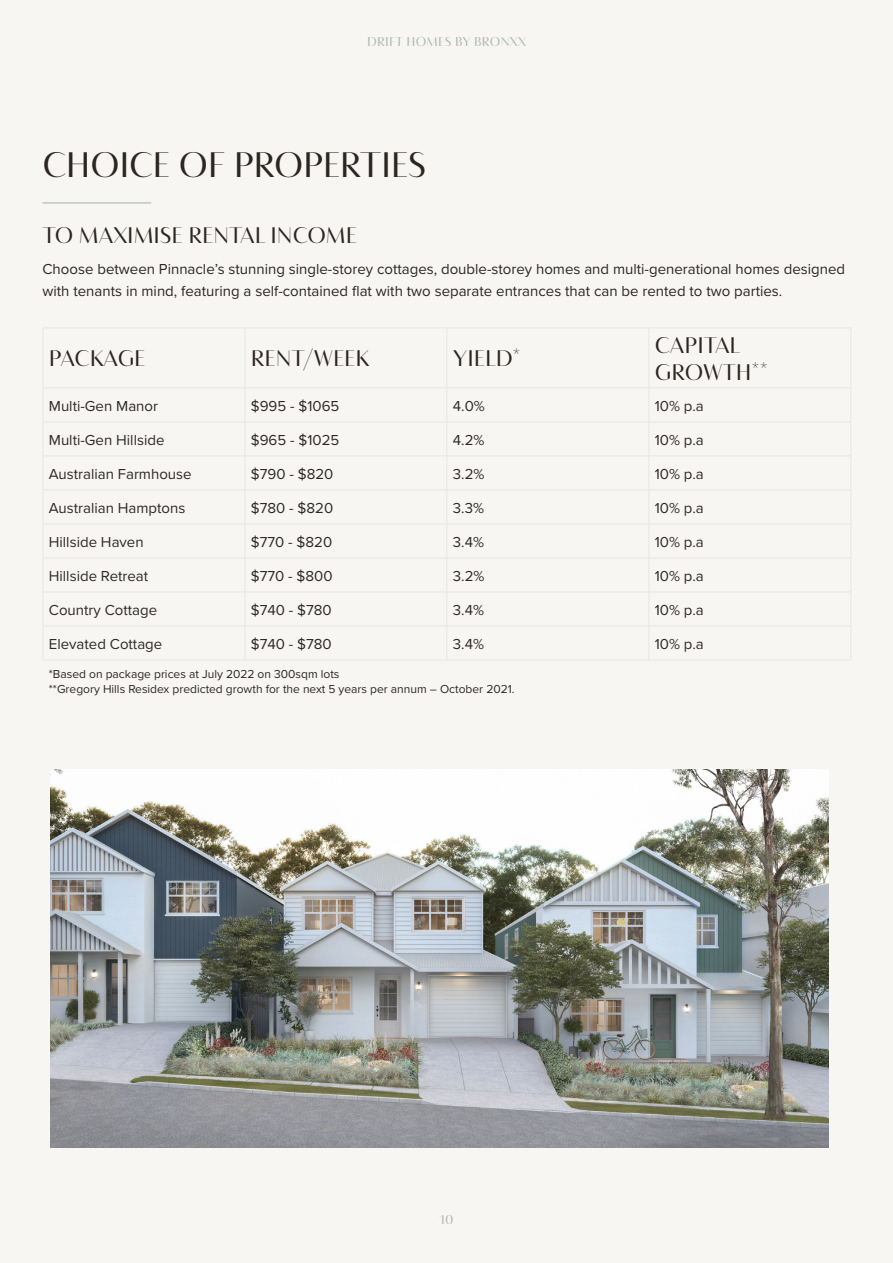
<style>
.page{position:relative;width:893px;height:1263px;background:#f8f6f3}
.page>*{position:absolute;margin:0;border:0;box-sizing:border-box;transform-origin:0 0}
.Sub_Header{font:33px "Bw Vivant";letter-spacing:-.01em;color:#2c2623}
.Data___Stats___Descr{font:21px/27px "Bw Vivant";color:#2c2623}
.Centred_Body_Text{font:15px "Proxima Nova";color:#2e2826}
.Centred_Body_Text-2{font:15px/22.5px "Proxima Nova";color:#2c2623}
.Footnotes{font:12px "Proxima Nova";color:#2e2826}
.Footnotes-2{font:12px "Proxima Nova";color:#2c2623}
.t1{font:12px "Bw Vivant";letter-spacing:.02em;color:#abb8b0}
</style>
<div class="page">
<hr style="left:43px;top:202px;width:108px;height:1px;background:#abb8b0">
<hr style="left:43px;top:328px;width:202px;height:1px;background:#e6e6e6">
<hr style="left:43px;top:328px;width:1px;height:59px;background:#e6e6e6">
<hr style="left:245px;top:328px;width:202px;height:1px;background:#e6e6e6">
<hr style="left:244px;top:328px;width:1px;height:59px;background:#e6e6e6">
<hr style="left:447px;top:328px;width:202px;height:1px;background:#e6e6e6">
<hr style="left:446px;top:328px;width:1px;height:59px;background:#e6e6e6">
<hr style="left:649px;top:328px;width:202px;height:1px;background:#e6e6e6">
<hr style="left:648px;top:328px;width:1px;height:59px;background:#e6e6e6">
<hr style="left:850px;top:328px;width:1px;height:59px;background:#e6e6e6">
<hr style="left:43px;top:387px;width:202px;height:1px;background:#e6e6e6">
<hr style="left:43px;top:388px;width:1px;height:33px;background:#e6e6e6">
<hr style="left:245px;top:387px;width:202px;height:1px;background:#e6e6e6">
<hr style="left:244px;top:388px;width:1px;height:33px;background:#e6e6e6">
<hr style="left:447px;top:387px;width:202px;height:1px;background:#e6e6e6">
<hr style="left:446px;top:388px;width:1px;height:33px;background:#e6e6e6">
<hr style="left:649px;top:387px;width:202px;height:1px;background:#e6e6e6">
<hr style="left:648px;top:388px;width:1px;height:33px;background:#e6e6e6">
<hr style="left:850px;top:388px;width:1px;height:33px;background:#e6e6e6">
<hr style="left:43px;top:421px;width:202px;height:1px;background:#e6e6e6">
<hr style="left:43px;top:422px;width:1px;height:33px;background:#e6e6e6">
<hr style="left:245px;top:421px;width:202px;height:1px;background:#e6e6e6">
<hr style="left:244px;top:422px;width:1px;height:33px;background:#e6e6e6">
<hr style="left:447px;top:421px;width:202px;height:1px;background:#e6e6e6">
<hr style="left:446px;top:422px;width:1px;height:33px;background:#e6e6e6">
<hr style="left:649px;top:421px;width:202px;height:1px;background:#e6e6e6">
<hr style="left:648px;top:422px;width:1px;height:33px;background:#e6e6e6">
<hr style="left:850px;top:422px;width:1px;height:33px;background:#e6e6e6">
<hr style="left:43px;top:455px;width:202px;height:1px;background:#e6e6e6">
<hr style="left:43px;top:456px;width:1px;height:33px;background:#e6e6e6">
<hr style="left:245px;top:455px;width:202px;height:1px;background:#e6e6e6">
<hr style="left:244px;top:456px;width:1px;height:33px;background:#e6e6e6">
<hr style="left:447px;top:455px;width:202px;height:1px;background:#e6e6e6">
<hr style="left:446px;top:456px;width:1px;height:33px;background:#e6e6e6">
<hr style="left:649px;top:455px;width:202px;height:1px;background:#e6e6e6">
<hr style="left:648px;top:456px;width:1px;height:33px;background:#e6e6e6">
<hr style="left:850px;top:456px;width:1px;height:33px;background:#e6e6e6">
<hr style="left:43px;top:489px;width:202px;height:1px;background:#e6e6e6">
<hr style="left:43px;top:490px;width:1px;height:34px;background:#e6e6e6">
<hr style="left:245px;top:489px;width:202px;height:1px;background:#e6e6e6">
<hr style="left:244px;top:490px;width:1px;height:34px;background:#e6e6e6">
<hr style="left:447px;top:489px;width:202px;height:1px;background:#e6e6e6">
<hr style="left:446px;top:490px;width:1px;height:34px;background:#e6e6e6">
<hr style="left:649px;top:489px;width:202px;height:1px;background:#e6e6e6">
<hr style="left:648px;top:490px;width:1px;height:34px;background:#e6e6e6">
<hr style="left:850px;top:490px;width:1px;height:34px;background:#e6e6e6">
<hr style="left:43px;top:524px;width:202px;height:1px;background:#e6e6e6">
<hr style="left:43px;top:524px;width:1px;height:34px;background:#e6e6e6">
<hr style="left:245px;top:524px;width:202px;height:1px;background:#e6e6e6">
<hr style="left:244px;top:524px;width:1px;height:34px;background:#e6e6e6">
<hr style="left:447px;top:524px;width:202px;height:1px;background:#e6e6e6">
<hr style="left:446px;top:524px;width:1px;height:34px;background:#e6e6e6">
<hr style="left:649px;top:524px;width:202px;height:1px;background:#e6e6e6">
<hr style="left:648px;top:524px;width:1px;height:34px;background:#e6e6e6">
<hr style="left:850px;top:524px;width:1px;height:34px;background:#e6e6e6">
<hr style="left:43px;top:558px;width:202px;height:1px;background:#e6e6e6">
<hr style="left:43px;top:558px;width:1px;height:34px;background:#e6e6e6">
<hr style="left:245px;top:558px;width:202px;height:1px;background:#e6e6e6">
<hr style="left:244px;top:558px;width:1px;height:34px;background:#e6e6e6">
<hr style="left:447px;top:558px;width:202px;height:1px;background:#e6e6e6">
<hr style="left:446px;top:558px;width:1px;height:34px;background:#e6e6e6">
<hr style="left:649px;top:558px;width:202px;height:1px;background:#e6e6e6">
<hr style="left:648px;top:558px;width:1px;height:34px;background:#e6e6e6">
<hr style="left:850px;top:558px;width:1px;height:34px;background:#e6e6e6">
<hr style="left:43px;top:592px;width:202px;height:1px;background:#e6e6e6">
<hr style="left:43px;top:592px;width:1px;height:34px;background:#e6e6e6">
<hr style="left:245px;top:592px;width:202px;height:1px;background:#e6e6e6">
<hr style="left:244px;top:592px;width:1px;height:34px;background:#e6e6e6">
<hr style="left:447px;top:592px;width:202px;height:1px;background:#e6e6e6">
<hr style="left:446px;top:592px;width:1px;height:34px;background:#e6e6e6">
<hr style="left:649px;top:592px;width:202px;height:1px;background:#e6e6e6">
<hr style="left:648px;top:592px;width:1px;height:34px;background:#e6e6e6">
<hr style="left:850px;top:592px;width:1px;height:34px;background:#e6e6e6">
<hr style="left:43px;top:626px;width:202px;height:1px;background:#e6e6e6">
<hr style="left:43px;top:626px;width:1px;height:34px;background:#e6e6e6">
<hr style="left:245px;top:626px;width:202px;height:1px;background:#e6e6e6">
<hr style="left:244px;top:626px;width:1px;height:34px;background:#e6e6e6">
<hr style="left:447px;top:626px;width:202px;height:1px;background:#e6e6e6">
<hr style="left:446px;top:626px;width:1px;height:34px;background:#e6e6e6">
<hr style="left:649px;top:626px;width:202px;height:1px;background:#e6e6e6">
<hr style="left:648px;top:626px;width:1px;height:34px;background:#e6e6e6">
<hr style="left:850px;top:626px;width:1px;height:34px;background:#e6e6e6">
<hr style="left:43px;top:660px;width:202px;height:1px;background:#e6e6e6">
<hr style="left:245px;top:660px;width:202px;height:1px;background:#e6e6e6">
<hr style="left:447px;top:660px;width:202px;height:1px;background:#e6e6e6">
<hr style="left:649px;top:660px;width:202px;height:1px;background:#e6e6e6">
<img style="left:50px;top:769px;width:778px;height:378px">
<p class="t1" style="left:367px;top:34px;width:161px">DRIFT HOMES BY BRONXX</p>
<p class="Sub_Header" style="left:43px;top:145px;width:385px">CHOICE OF PROPERTIES</p>
<p class="Data___Stats___Descr" style="left:43px;top:221px;width:316px">TO MAXIMISE RENTAL INCOME</p>
<p class="Centred_Body_Text-2" style="left:43px;top:257px;width:804px">Choose between Pinnacle’s stunning single-storey cottages, double-storey homes and multi-generational homes designed with tenants in mind, featuring a self-contained flat with two separate entrances that can be rented to two parties.</p>
<p class="Data___Stats___Descr" style="left:49px;top:345px;width:98px">PACKAGE</p>
<p class="Data___Stats___Descr" style="left:251px;top:345px;width:120px">RENT/WEEK</p>
<p class="Data___Stats___Descr" style="left:453px;top:345px;width:69px">YIELD*</p>
<p class="Data___Stats___Descr" style="left:655px;top:331px;width:114px">CAPITAL<br>GROWTH**</p>
<p class="Centred_Body_Text" style="left:49px;top:395px;width:111px">Multi-Gen Manor</p>
<p class="Centred_Body_Text" style="left:251px;top:395px;width:90px">$995 - $1065</p>
<p class="Centred_Body_Text" style="left:453px;top:395px;width:33px">4.0%</p>
<p class="Centred_Body_Text" style="left:655px;top:395px;width:50px">10% p.a</p>
<p class="Centred_Body_Text" style="left:49px;top:429px;width:117px">Multi-Gen Hillside</p>
<p class="Centred_Body_Text" style="left:251px;top:429px;width:90px">$965 - $1025</p>
<p class="Centred_Body_Text" style="left:453px;top:429px;width:33px">4.2%</p>
<p class="Centred_Body_Text" style="left:655px;top:429px;width:50px">10% p.a</p>
<p class="Centred_Body_Text" style="left:49px;top:463px;width:144px">Australian Farmhouse</p>
<p class="Centred_Body_Text" style="left:251px;top:463px;width:84px">$790 - $820</p>
<p class="Centred_Body_Text" style="left:453px;top:463px;width:33px">3.2%</p>
<p class="Centred_Body_Text" style="left:655px;top:463px;width:50px">10% p.a</p>
<p class="Centred_Body_Text" style="left:49px;top:497px;width:138px">Australian Hamptons</p>
<p class="Centred_Body_Text" style="left:251px;top:497px;width:84px">$780 - $820</p>
<p class="Centred_Body_Text" style="left:453px;top:497px;width:33px">3.3%</p>
<p class="Centred_Body_Text" style="left:655px;top:497px;width:50px">10% p.a</p>
<p class="Centred_Body_Text" style="left:49px;top:531px;width:96px">Hillside Haven</p>
<p class="Centred_Body_Text" style="left:251px;top:531px;width:83px">$770 - $820</p>
<p class="Centred_Body_Text" style="left:453px;top:531px;width:33px">3.4%</p>
<p class="Centred_Body_Text" style="left:655px;top:531px;width:50px">10% p.a</p>
<p class="Centred_Body_Text" style="left:49px;top:565px;width:101px">Hillside Retreat</p>
<p class="Centred_Body_Text" style="left:251px;top:565px;width:83px">$770 - $800</p>
<p class="Centred_Body_Text" style="left:453px;top:565px;width:33px">3.2%</p>
<p class="Centred_Body_Text" style="left:655px;top:565px;width:50px">10% p.a</p>
<p class="Centred_Body_Text" style="left:49px;top:599px;width:110px">Country Cottage</p>
<p class="Centred_Body_Text" style="left:251px;top:599px;width:82px">$740 - $780</p>
<p class="Centred_Body_Text" style="left:453px;top:599px;width:33px">3.4%</p>
<p class="Centred_Body_Text" style="left:655px;top:599px;width:50px">10% p.a</p>
<p class="Centred_Body_Text" style="left:49px;top:633px;width:115px">Elevated Cottage</p>
<p class="Centred_Body_Text" style="left:251px;top:633px;width:82px">$740 - $780</p>
<p class="Centred_Body_Text" style="left:453px;top:633px;width:33px">3.4%</p>
<p class="Centred_Body_Text" style="left:655px;top:633px;width:50px">10% p.a</p>
<p class="Footnotes-2" style="left:49px;top:665px;width:292px">*Based on package prices at July 2022 on 300sqm lots</p>
<p class="Footnotes" style="left:49px;top:680px;width:467px">**Gregory Hills Residex predicted growth for the next 5 years per annum – October 2021.</p>
<p class="t1" style="left:439px;top:1212px;width:16px">10</p>
</div>
